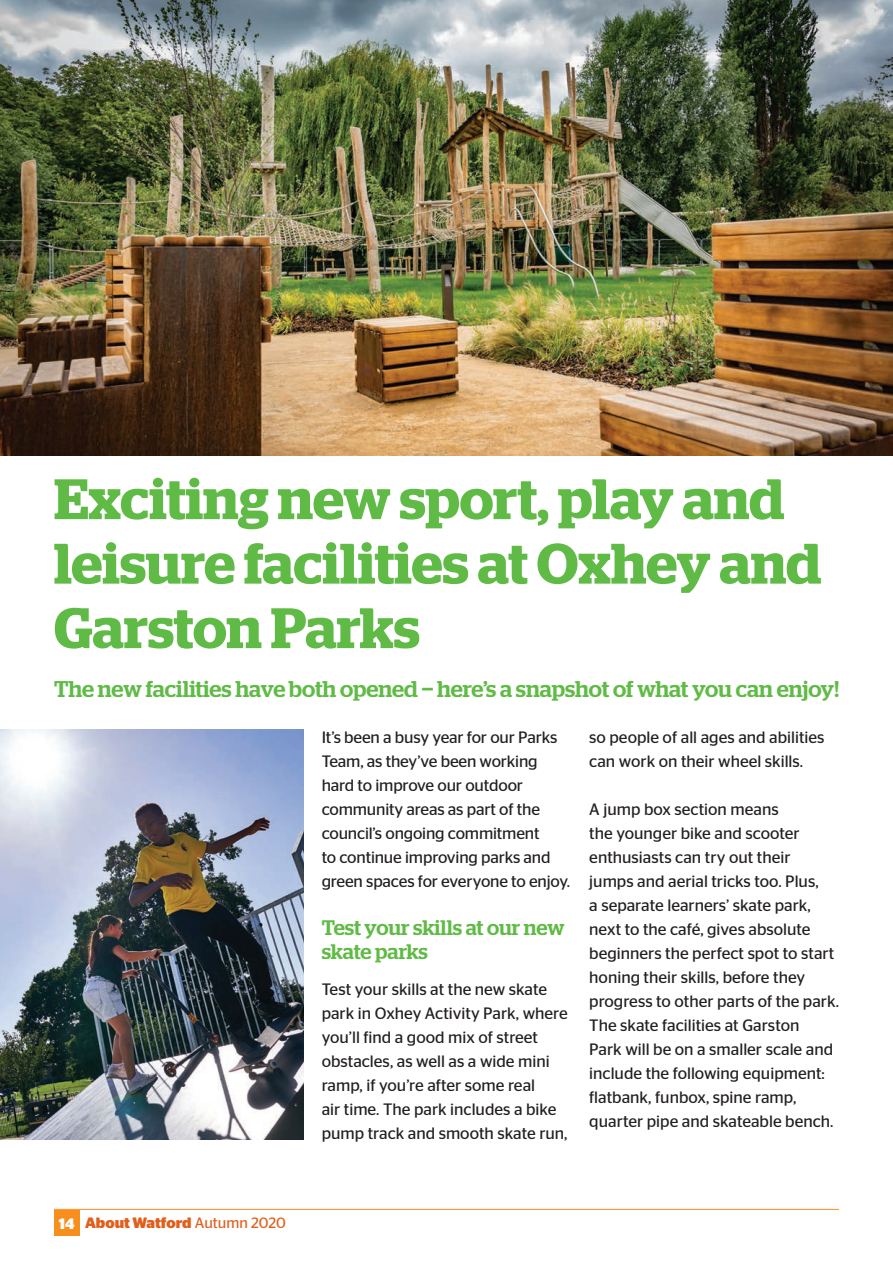
<style>
.page{position:relative;width:893px;height:1263px;background:#fff}
.page>*{position:absolute;margin:0;border:0;box-sizing:border-box;transform-origin:0 0}
.t1{font:600 56.85px/64.5px "Stag";letter-spacing:-.005em;color:#60bb46}
.t2{font:500 22.8px "Stag";letter-spacing:-.005em;color:#60bb46}
.t3{font:500 21px/24px "Stag";letter-spacing:-.005em;color:#60bb46}
.t4{font:16.5px/24px "Stag Sans";color:#231f20}
.t5{font:700 15px "Stag Sans";color:#e15f1d}
.s1{color:#fff}
.s2{font-weight:400}
</style>
<div class="page">
<hr style="left:54px;top:1209px;width:785px;height:1px;background:#f68f1e">
<div style="left:54px;top:1210px;width:26px;height:25px;background:#f68f1e"></div>
<img style="left:0;top:0;width:893px;height:455px">
<img style="left:0;top:730px;width:304px;height:409px">
<h1 class="t1" style="left:54px;top:467px;width:769px">Exciting new sport, play and leisure facilities at Oxhey and<br>Garston Parks</h1>
<h2 class="t2" style="left:54px;top:676px;width:786px">The new facilities have both opened − here’s a snapshot of what you can enjoy!</h2>
<p class="t4" style="left:322px;top:725px;width:250px">It’s been a busy year for our Parks<br>Team, as they’ve been working hard to improve our outdoor community areas as part of the council’s ongoing commitment<br>to continue improving parks and green spaces for everyone to enjoy.</p>
<p class="t3" style="left:322px;top:915px;width:244px">Test your skills at our new skate parks</p>
<p class="t4" style="left:322px;top:977px;width:248px">Test your skills at the new skate park in Oxhey Activity Park, where you’ll find a good mix of street obstacles, as well as a wide mini ramp, if you’re after some real<br>air time. The park includes a bike pump track and smooth skate run,</p>
<p class="t4" style="left:589px;top:725px;width:237px">so people of all ages and abilities can work on their wheel skills.</p>
<p class="t4" style="left:589px;top:797px;width:251px">A jump box section means<br>the younger bike and scooter enthusiasts can try out their jumps and aerial tricks too. Plus,<br>a separate learners’ skate park, next to the café, gives absolute beginners the perfect spot to start honing their skills, before they progress to other parts of the park.<br>The skate facilities at Garston<br>Park will be on a smaller scale and include the following equipment: flatbank, funbox, spine ramp, quarter pipe and skateable bench.</p>
<p class="t5" style="left:59px;top:1214px;width:229px"><span class="s1">14</span> About Watford <span class="s2">Autumn 2020</span></p>
</div>
